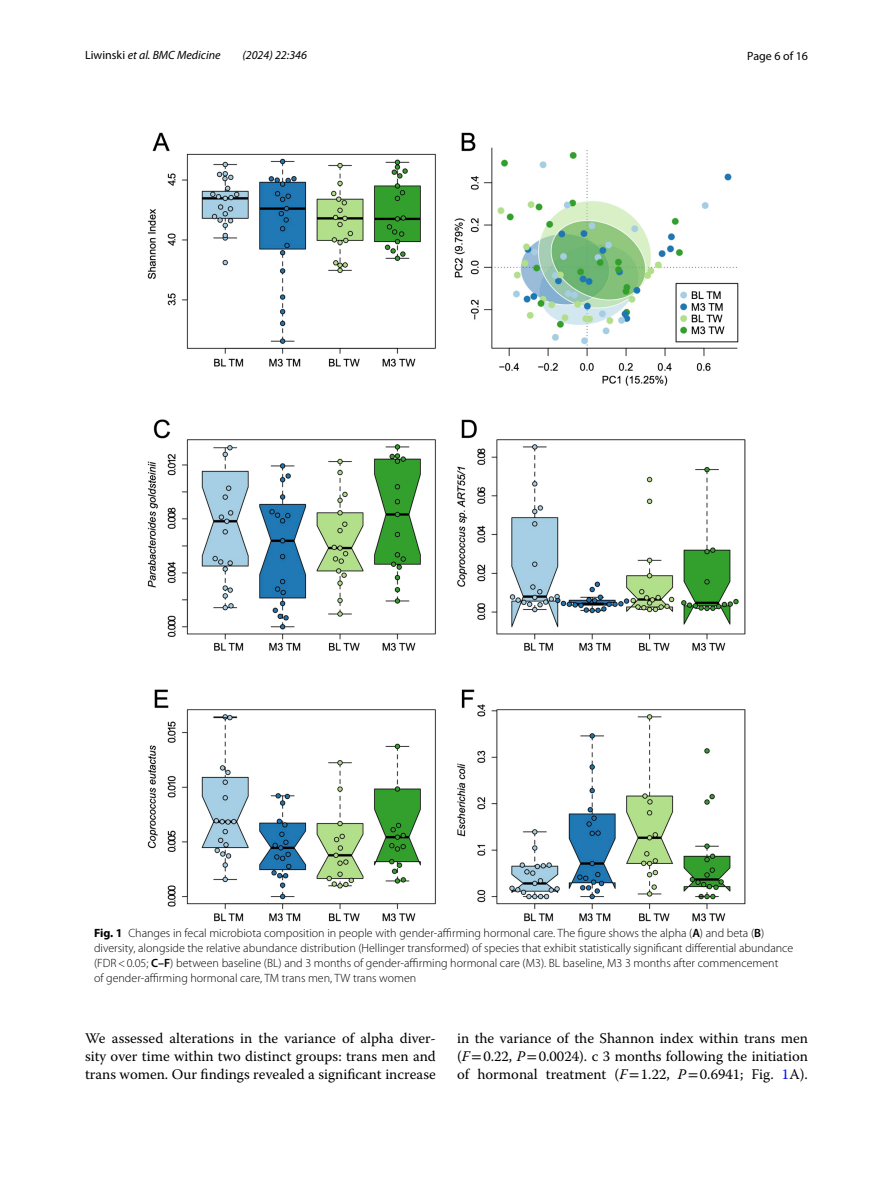
<style>
.page{position:relative;width:893px;height:1187px;background:#fff}
.page>*{position:absolute;margin:0;border:0;box-sizing:border-box;transform-origin:0 0}
.t1{font:14.7px/18px "Warnock Pro";color:#000;text-align:justify}
.t2{font:300 12px/15px "Myriad Pro";color:#000}
.t3{font:italic 12px "Myriad Pro";color:#000}
.t4{font:12px "Myriad Pro";color:#000}
.s1{font-style:normal}
.s2{font-weight:700}
.s3{font-weight:600}
.s4{font-style:italic}
.s5{font-family:"STIX"}
.s6{color:#00f}
</style>
<div class="page">
<img style="left:147px;top:133px;width:599px;height:788px">
<p class="t3" style="left:85px;top:48px;width:137px"><span class="s1">Liwinski</span> et al. BMC Medicine</p>
<p class="t3" style="left:242px;top:48px;width:66px">(2024) 22:346</p>
<p class="t4" style="left:747px;top:48px;width:62px">Page 6 of 16</p>
<p class="t2" style="left:94px;top:925px;width:701px"><span class="s2">Fig. 1</span> Changes in fecal microbiota composition in people with gender-affirming hormonal care. The figure shows the alpha (<span class="s3">A</span>) and beta (<span class="s3">B</span>) diversity, alongside the relative abundance distribution (Hellinger transformed) of species that exhibit statistically significant differential abundance (FDR&lt;0.05; <span class="s3">C–F</span>) between baseline (BL) and 3 months of gender-affirming hormonal care (M3). BL baseline, M3 3 months after commencement<br>of gender-affirming hormonal care, TM trans men, TW trans women</p>
<p class="t1" style="left:85px;top:1028px;width:352px">We assessed alterations in the variance of alpha diver&shy;sity over time within two distinct groups: trans men and trans women. Our findings revealed a significant increase</p>
<p class="t1" style="left:457px;top:1028px;width:352px">in the variance of the Shannon index within trans men (<span class="s4">F</span><span class="s5">=</span>0.22, <span class="s4">P</span><span class="s5">=</span>0.0024). c 3 months following the initiation of hormonal treatment (<span class="s4">F</span><span class="s5">=</span>1.22, <span class="s4">P</span><span class="s5">=</span>0.6941; Fig. <span class="s6">1</span>A).</p>
</div>
